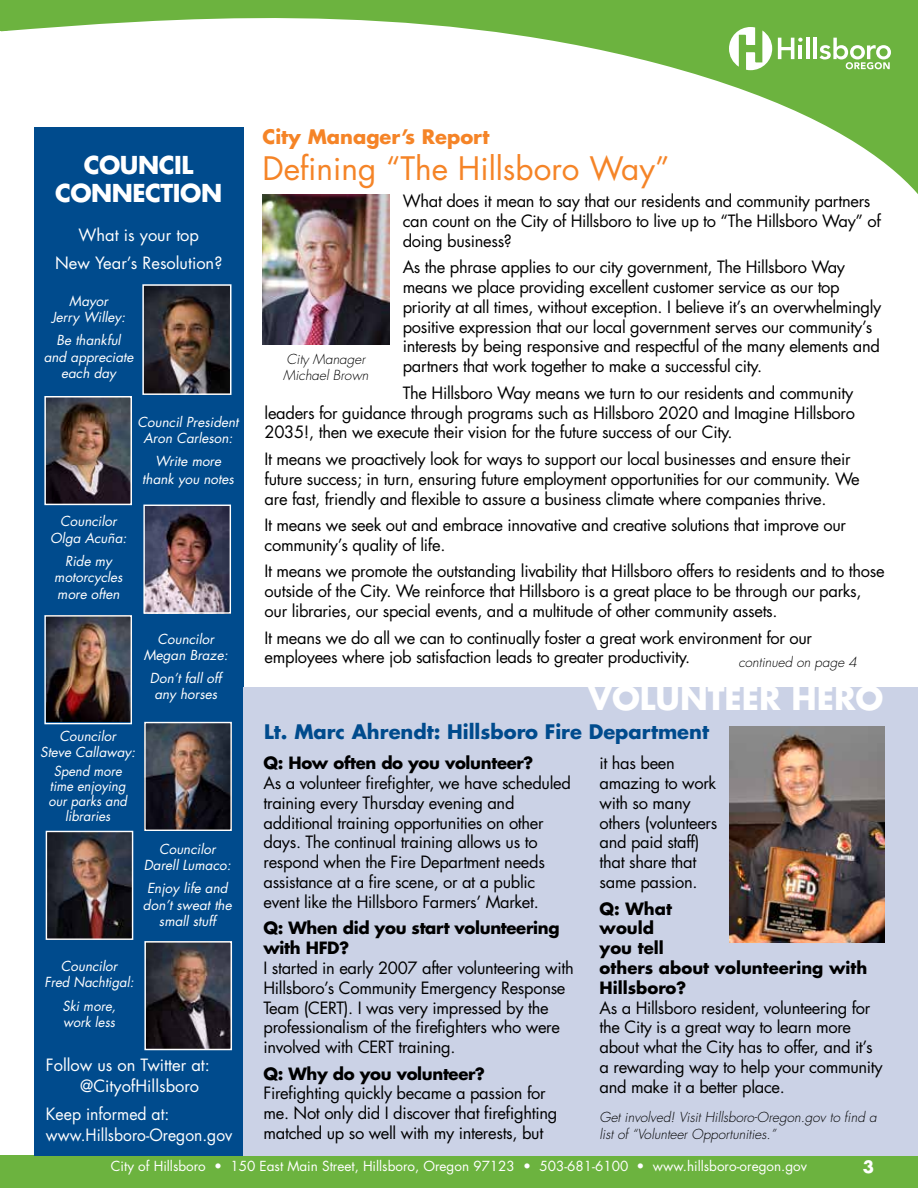
<style>
.page{position:relative;width:918px;height:1188px;background:#fff}
.page>*{position:absolute;margin:0;border:0;box-sizing:border-box;transform-origin:0 0}
.t1{font:31.5px "Futura Std";color:#f58427}
.t2{font:700 31.5px "Futura Std";color:#fff}
.t3{font:700 24px/28.8px "Futura Std";letter-spacing:-.02em;color:#fff;text-align:center}
.t4{font:700 19.5px "Futura Std";color:#004b8d}
.t5{font:700 19.5px "Futura Std";color:#f58427}
.t6{font:16.5px/19.8px "Futura Std";letter-spacing:-.02em;color:#000}
.t7{font:700 16.5px/19.8px "Futura Std";letter-spacing:-.02em;color:#000}
.t8{font:16.5px/27.8px "Futura Std";color:#fff;text-align:center}
.t9{font:700 16.5px/19.8px "Futura Std";color:#000}
.t10{font:16.5px/21px "Futura Std";color:#fff;scale:.96 1}
.t11{font:700 16.5px "Futura Std";color:#fff}
.t12{font:italic 13.5px/16.5px "Futura Std";color:#fff;text-align:center}
.t13{font:italic 300 13.5px/16.2px "Futura Std";color:#000}
.t14{font:13.5px "Futura Std";color:#fff}
.t15{font:italic 13.5px/15px "Futura Std";color:#fff;text-align:center;scale:.96 1}
</style>
<div class="page">
<div style="left:0;top:1156px;width:918px;height:32px;background:#6cb33f"></div>
<svg style="left:0;top:0;width:918px;height:242px"></svg>
<hr style="left:806px;top:38px;width:3px;height:21px;background:#fff">
<hr style="left:813px;top:38px;width:4px;height:21px;background:#fff">
<svg style="left:820px;top:38px;width:71px;height:31px"></svg>
<svg style="left:778px;top:38px;width:25px;height:21px"></svg>
<svg style="left:729px;top:27px;width:43px;height:43px"></svg>
<div style="left:34px;top:127px;width:209px;height:1029px;background:#004b8d"></div>
<img style="left:46px;top:617px;width:84px;height:104px">
<div style="left:44px;top:615px;width:88px;height:109px;border:1px solid #fff"></div>
<img style="left:146px;top:724px;width:84px;height:105px">
<div style="left:144px;top:722px;width:88px;height:109px;border:1px solid #fff"></div>
<img style="left:48px;top:833px;width:83px;height:105px">
<div style="left:46px;top:831px;width:87px;height:109px;border:1px solid #fff"></div>
<img style="left:147px;top:944px;width:82px;height:103px">
<div style="left:144px;top:941px;width:88px;height:109px;border:2px solid #fff"></div>
<img style="left:145px;top:507px;width:84px;height:105px">
<div style="left:143px;top:505px;width:88px;height:109px;border:1px solid #fff"></div>
<img style="left:47px;top:399px;width:82px;height:103px">
<div style="left:44px;top:396px;width:88px;height:109px;border:2px solid #fff"></div>
<img style="left:145px;top:287px;width:83px;height:105px">
<div style="left:142px;top:284px;width:89px;height:111px;border:2px solid #fff"></div>
<img style="left:263px;top:194px;width:126px;height:151px">
<div style="left:243px;top:687px;width:675px;height:469px;background:#cbd2e6"></div>
<img style="left:730px;top:726px;width:155px;height:216px">
<h2 class="t3" style="left:55px;top:150px;width:169px">COUNCIL<br>CONNECTION</h2>
<p class="t8" style="left:55px;top:221px;width:169px">What is your top<br>New Year’s Resolution?</p>
<p class="t12" style="left:52px;top:293px;width:75px">Mayor<br>Jerry Willey:</p>
<p class="t12" style="left:44px;top:332px;width:91px">Be thankful and appreciate each day</p>
<p class="t12" style="left:50px;top:513px;width:78px">Councilor<br>Olga Acuña:</p>
<p class="t12" style="left:54px;top:553px;width:70px">Ride my motorcycles more often</p>
<p class="t12" style="left:138px;top:414px;width:102px">Council President<br>Aron Carleson:</p>
<p class="t12" style="left:142px;top:452px;width:93px;line-height:18px">Write more thank you notes</p>
<p class="t12" style="left:144px;top:631px;width:86px">Councilor<br>Megan Braze:</p>
<p class="t12" style="left:150px;top:670px;width:73px">Don’t fall off any horses</p>
<p class="t12" style="left:40px;top:728px;width:97px">Councilor<br>Steve Callaway:</p>
<p class="t15" style="left:49px;top:764px;width:83px">Spend more time enjoying our parks and libraries</p>
<p class="t12" style="left:144px;top:841px;width:89px">Councilor<br>Darell Lumaco:</p>
<p class="t12" style="left:143px;top:880px;width:90px">Enjoy life and don’t sweat the small stuff</p>
<p class="t12" style="left:44px;top:958px;width:91px">Councilor<br>Fred Nachtigal:</p>
<p class="t12" style="left:62px;top:997px;width:55px;text-align:left">Ski more, work less</p>
<p class="t8" style="left:80px;top:1055px;width:131px;line-height:21px;text-align:left;text-indent:-34px">Follow us on Twitter at: @CityofH illsboro</p>
<p class="t10" style="left:46px;top:1104px;width:196px">Keep informed at:<br>www.H illsboro-Oregon.gov</p>
<p class="t5" style="left:263px;top:124px;width:228px">City Manager’s Report</p>
<h1 class="t1" style="left:263px;top:149px;width:408px">Defining “The H illsboro Way”</h1>
<p class="t6" style="left:403px;top:191px;width:480px">What does it mean to say that our residents and community partners can count on the City of H illsboro to live up to “The H illsboro Way” of doing business?</p>
<p class="t6" style="left:403px;top:257px;width:480px">As the phrase applies to our city government, The H illsboro Way means we place providing excellent customer service as our top priority at all times, without exception. I believe it’s an overwhelmingly positive expression that our local government serves our community’s interests by being responsive and respectful of the many elements and partners that work together to make a successful city.</p>
<p class="t6" style="left:265px;top:383px;width:592px;text-align:justify;text-indent:138px">The H illsboro Way means we turn to our residents and community leaders for guidance through programs such as H illsboro 2020 and Imagine H illsboro 2035!, then we execute their vision for the future success of our City.</p>
<p class="t6" style="left:265px;top:449px;width:596px">It means we proactively look for ways to support our local businesses and ensure their future success; in turn, ensuring future employment opportunities for our community. We are fast, friendly and flexible to assure a business climate where companies thrive.</p>
<p class="t6" style="left:265px;top:515px;width:583px">It means we seek out and embrace innovative and creative solutions that improve our community’s quality of life.</p>
<p class="t6" style="left:265px;top:562px;width:622px">It means we promote the outstanding livability that H illsboro offers to residents and to those outside of the City. We reinforce that H illsboro is a great place to be through our parks, our libraries, our special events, and a multitude of other community assets.</p>
<p class="t6" style="left:265px;top:628px;width:549px">It means we do all we can to continually foster a great work environment for our employees where job satisfaction leads to greater productivity.</p>
<p class="t13" style="left:283px;top:351px;width:87px">City Manager<br>Michael Brown</p>
<p class="t13" style="left:738px;top:655px;width:120px">continued on page 4</p>
<h1 class="t2" style="left:588px;top:677px;width:46px">Volunteer</h1>
<h1 class="t2" style="left:791px;top:677px;width:48px">Hero</h1>
<p class="t4" style="left:264px;top:719px;width:446px">Lt. Marc Ahrendt: Hillsboro Fire Department</p>
<p class="t7" style="left:264px;top:753px;width:271px">Q: How often do you volunteer?</p>
<p class="t6" style="left:264px;top:773px;width:309px">As a volunteer firefighter, we have scheduled training every Thursday evening and additional training opportunities on other days. The continual training allows us to respond when the Fire Department needs assistance at a fire scene, or at a public event like the H illsboro Farmers’ Market.</p>
<p class="t7" style="left:264px;top:918px;width:298px">Q: When did you start volunteering with HFD?</p>
<p class="t6" style="left:264px;top:958px;width:312px">I started in early 2007 after volunteering with H illsboro’s Community Emergency Response Team (CERT). I was very impressed by the professionalism of the firefighters who were involved with CERT</p>
<p class="t6" style="left:398px;top:1037px;width:59px">training.</p>
<p class="t7" style="left:264px;top:1063px;width:223px">Q: Why do you volunteer?</p>
<p class="t6" style="left:264px;top:1084px;width:295px">Firefighting quickly became a passion for me. Not only did I discover that firefighting matched up so well with my interests, but</p>
<p class="t6" style="left:600px;top:753px;width:119px">it has been amazing to work with so many others (volunteers and paid staff) that share that same passion.</p>
<p class="t9" style="left:600px;top:898px;width:269px">Q: What<br>would<br>you tell<br>others about volunteering with<br>Hillsboro?</p>
<p class="t6" style="left:600px;top:998px;width:285px">As a H illsboro resident, volunteering for the City is a great way to learn more about what the City has to offer, and it’s a rewarding way to help your community and make it a better place.</p>
<p class="t13" style="left:600px;top:1110px;width:279px">Get involved! Visit Hillsboro-Oregon.gov to find a list of “Volunteer Opportunities.”</p>
<p class="t14" style="left:111px;top:1158px;width:698px">City of Hillsboro • 150 East Main Street, Hillsboro, Oregon 97123 • 503-681-6100 • www.hillsboro-oregon.gov</p>
<p class="t11" style="left:863px;top:1156px;width:13px">3</p>
</div>
